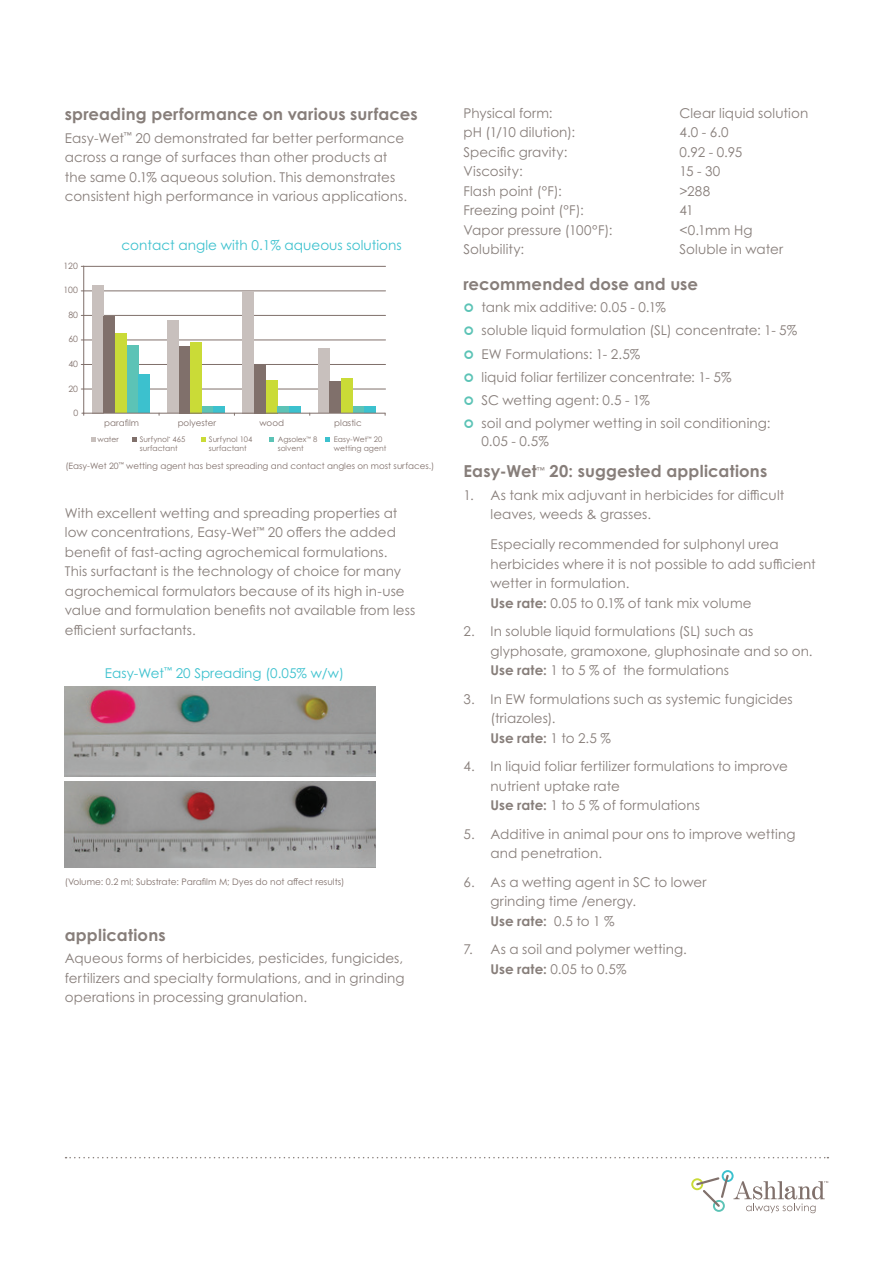
<style>
.page{position:relative;width:893px;height:1263px;background:#fff}
.page>*{position:absolute;margin:0;border:0;box-sizing:border-box;transform-origin:0 0}
.ASH_Head_mm{font:700 16.5px "Century Gothic Pro";letter-spacing:.01em;color:#877e7a}
.t1{font:13.65px "Century Gothic Pro";color:#3cc1ce}
.ASH_Body_mm{font:13.5px/19.5px "Century Gothic Pro";letter-spacing:.01em;color:#877e7a}
.ASH_Bullet_mm{font:13.5px/17.2px "Century Gothic Pro";letter-spacing:.01em;color:#877e7a}
.t2{font:13.5px "Century Gothic Pro";color:#3cc1ce}
.t3{font:9px "Century Gothic Pro";color:#80706b}
.t4{font:8.7px "Century Gothic Pro";color:#80706b}
.t5{font:7.65px/9.1px "Century Gothic Pro";color:#80706b}
.s1{font-weight:700}
</style>
<div class="page">
<svg style="left:691px;top:1170px;width:137px;height:43px"></svg>
<svg style="left:66px;top:1157px;width:762px;height:1px"></svg>
<img style="left:65px;top:686px;width:311px;height:90px">
<img style="left:65px;top:781px;width:310px;height:86px">
<hr style="left:81px;top:389px;width:305px;height:1px;background:#80706b">
<hr style="left:81px;top:364px;width:305px;height:1px;background:#80706b">
<hr style="left:81px;top:340px;width:305px;height:1px;background:#80706b">
<hr style="left:81px;top:315px;width:305px;height:1px;background:#80706b">
<hr style="left:81px;top:291px;width:305px;height:1px;background:#80706b">
<hr style="left:81px;top:266px;width:305px;height:1px;background:#80706b">
<div style="left:92px;top:285px;width:11px;height:128px;background:#c8c0bd"></div>
<div style="left:103px;top:317px;width:12px;height:96px;background:#80706b"></div>
<div style="left:115px;top:334px;width:12px;height:79px;background:#cadb37"></div>
<div style="left:127px;top:346px;width:11px;height:67px;background:#5cc3b6"></div>
<div style="left:138px;top:374px;width:12px;height:39px;background:#3cc1ce"></div>
<div style="left:167px;top:321px;width:12px;height:92px;background:#c8c0bd"></div>
<div style="left:179px;top:346px;width:12px;height:67px;background:#80706b"></div>
<div style="left:191px;top:342px;width:11px;height:71px;background:#cadb37"></div>
<div style="left:202px;top:407px;width:12px;height:6px;background:#5cc3b6"></div>
<div style="left:214px;top:407px;width:11px;height:6px;background:#3cc1ce"></div>
<div style="left:243px;top:291px;width:11px;height:122px;background:#c8c0bd"></div>
<div style="left:254px;top:364px;width:12px;height:49px;background:#80706b"></div>
<div style="left:266px;top:380px;width:11px;height:33px;background:#cadb37"></div>
<div style="left:277px;top:407px;width:12px;height:6px;background:#5cc3b6"></div>
<div style="left:289px;top:407px;width:12px;height:6px;background:#3cc1ce"></div>
<div style="left:318px;top:349px;width:12px;height:64px;background:#c8c0bd"></div>
<div style="left:330px;top:382px;width:11px;height:31px;background:#80706b"></div>
<div style="left:341px;top:378px;width:12px;height:35px;background:#cadb37"></div>
<div style="left:353px;top:407px;width:12px;height:6px;background:#5cc3b6"></div>
<div style="left:365px;top:407px;width:11px;height:6px;background:#3cc1ce"></div>
<hr style="left:83px;top:266px;width:1px;height:147px;background:#80706b">
<hr style="left:84px;top:413px;width:301px;height:1px;background:#80706b">
<svg style="left:91px;top:437px;width:5px;height:5px"></svg>
<svg style="left:132px;top:437px;width:5px;height:5px"></svg>
<svg style="left:201px;top:437px;width:5px;height:5px"></svg>
<svg style="left:269px;top:437px;width:5px;height:5px"></svg>
<svg style="left:326px;top:437px;width:4px;height:5px"></svg>
<p class="ASH_Head_mm" style="left:65px;top:104px;width:354px">spreading performance on various surfaces</p>
<p class="ASH_Body_mm" style="left:65px;top:128px;width:344px">Easy-Wet<sup>™</sup> 20 demonstrated far better performance across a range of surfaces than other products at the same 0.1% aqueous solution. This demonstrates consistent high performance in various applications.</p>
<p class="t4" style="left:63px;top:260px;width:16px">120</p>
<p class="t4" style="left:63px;top:285px;width:16px">100</p>
<p class="t4" style="left:68px;top:309px;width:11px">80</p>
<p class="t4" style="left:68px;top:334px;width:11px">60</p>
<p class="t4" style="left:68px;top:359px;width:11px">40</p>
<p class="t4" style="left:68px;top:383px;width:11px">20</p>
<p class="t4" style="left:74px;top:408px;width:6px">0</p>
<p class="t1" style="left:121px;top:236px;width:282px">contact angle with 0.1% aqueous solutions</p>
<p class="t4" style="left:104px;top:418px;width:36px">parafilm</p>
<p class="t4" style="left:178px;top:418px;width:40px">polyester</p>
<p class="t4" style="left:259px;top:418px;width:26px">wood</p>
<p class="t4" style="left:334px;top:418px;width:29px">plastic</p>
<p class="t5" style="left:97px;top:435px;width:23px">water</p>
<p class="t5" style="left:140px;top:435px;width:47px">Surfynol<sup>*</sup> 465 surfactant</p>
<p class="t5" style="left:209px;top:435px;width:45px">Surfynol 104 surfactant</p>
<p class="t5" style="left:278px;top:435px;width:41px">Agsolex<sup>™</sup> 8 solvent</p>
<p class="t5" style="left:334px;top:435px;width:54px">Easy-Wet<sup>™</sup> 20 wetting agent</p>
<p class="t4" style="left:65px;top:460px;width:370px">(Easy-Wet 20<sup>™</sup> wetting agent has best spreading and contact angles on most surfaces.)</p>
<p class="ASH_Body_mm" style="left:65px;top:503px;width:352px">With excellent wetting and spreading properties at low concentrations, Easy-Wet<sup>™</sup> 20 offers the added benefit of fast-acting agrochemical formulations.<br>This surfactant is the technology of choice for many agrochemical formulators because of its high in-use value and formulation benefits not available from less efficient surfactants.</p>
<p class="t2" style="left:105px;top:664px;width:241px">Easy-Wet<sup>™</sup> 20 Spreading (0.05% w/w)</p>
<p class="t3" style="left:65px;top:877px;width:281px">(Volume: 0.2 ml; Substrate: Parafilm M; Dyes do not affect results)</p>
<p class="ASH_Head_mm" style="left:65px;top:924px;width:102px">applications</p>
<p class="ASH_Body_mm" style="left:65px;top:948px;width:341px;text-align:justify">Aqueous forms of herbicides, pesticides, fungicides, fertilizers and specialty formulations, and in grinding operations in processing granulation.</p>
<p class="ASH_Body_mm" style="left:463px;top:103px;width:91px">Physical form:</p>
<p class="ASH_Body_mm" style="left:679px;top:103px;width:130px">Clear liquid solution</p>
<p class="ASH_Body_mm" style="left:463px;top:123px;width:113px">pH (1/10 dilution):</p>
<p class="ASH_Body_mm" style="left:679px;top:123px;width:51px">4.0 - 6.0</p>
<p class="ASH_Body_mm" style="left:463px;top:142px;width:106px">Specific gravity:</p>
<p class="ASH_Body_mm" style="left:679px;top:142px;width:64px">0.92 - 0.95</p>
<p class="ASH_Body_mm" style="left:463px;top:162px;width:61px">Viscosity:</p>
<p class="ASH_Body_mm" style="left:679px;top:162px;width:42px">15 - 30</p>
<p class="ASH_Body_mm" style="left:463px;top:181px;width:100px">Flash point (°F):</p>
<p class="ASH_Body_mm" style="left:679px;top:181px;width:32px">&gt;288</p>
<p class="ASH_Body_mm" style="left:463px;top:201px;width:122px">Freezing point (°F):</p>
<p class="ASH_Body_mm" style="left:679px;top:201px;width:16px">41</p>
<p class="ASH_Body_mm" style="left:463px;top:220px;width:151px">Vapor pressure (100°F):</p>
<p class="ASH_Body_mm" style="left:679px;top:220px;width:74px">&lt;0.1mm Hg</p>
<p class="ASH_Body_mm" style="left:463px;top:240px;width:62px">Solubility:</p>
<p class="ASH_Body_mm" style="left:679px;top:240px;width:105px">Soluble in water</p>
<p class="ASH_Head_mm" style="left:463px;top:274px;width:236px">recommended dose and use</p>
<p class="ASH_Bullet_mm" style="left:481px;top:299px;width:186px">tank mix additive: 0.05 - 0.1%</p>
<p class="ASH_Bullet_mm" style="left:481px;top:322px;width:317px">soluble liquid formulation (SL) concentrate: 1- 5%</p>
<p class="ASH_Bullet_mm" style="left:481px;top:345px;width:160px">EW Formulations: 1- 2.5%</p>
<p class="ASH_Bullet_mm" style="left:481px;top:368px;width:252px">liquid foliar fertilizer concentrate: 1- 5%</p>
<p class="ASH_Bullet_mm" style="left:481px;top:392px;width:170px">SC wetting agent: 0.5 - 1%</p>
<p class="ASH_Bullet_mm" style="left:481px;top:415px;width:291px">soil and polymer wetting in soil conditioning:<br>0.05 - 0.5%</p>
<p class="ASH_Head_mm" style="left:463px;top:461px;width:305px">Easy-Wet<sup>™</sup> 20: suggested applications</p>
<p class="ASH_Body_mm" style="left:490px;top:485px;width:295px;text-indent:-27px">1. As tank mix adjuvant in herbicides for difficult leaves, weeds &amp; grasses.</p>
<p class="ASH_Body_mm" style="left:490px;top:534px;width:327px">Especially recommended for sulphonyl urea herbicides where it is not possible to add sufficient wetter in formulation.<br><span class="s1">Use rate:</span> 0.05 to 0.1% of tank mix volume</p>
<p class="ASH_Body_mm" style="left:490px;top:621px;width:324px;text-indent:-27px">2. In soluble liquid formulations (SL) such as glyphosate, gramoxone, gluphosinate and so on.<br><span class="s1">Use rate:</span> 1 to 5 % of the formulations</p>
<p class="ASH_Body_mm" style="left:490px;top:689px;width:304px;text-indent:-27px">3. In EW formulations such as systemic fungicides (triazoles).<br><span class="s1">Use rate:</span> 1 to 2.5 %</p>
<p class="ASH_Body_mm" style="left:490px;top:756px;width:299px;text-indent:-27px">4. In liquid foliar fertilizer formulations to improve nutrient uptake rate<br><span class="s1">Use rate:</span> 1 to 5 % of formulations</p>
<p class="ASH_Body_mm" style="left:490px;top:824px;width:307px;text-indent:-27px">5. Additive in animal pour ons to improve wetting and penetration.</p>
<p class="ASH_Body_mm" style="left:490px;top:872px;width:217px;text-indent:-27px">6. As a wetting agent in SC to lower grinding time /energy.<br><span class="s1">Use rate:</span> 0.5 to 1 %</p>
<p class="ASH_Body_mm" style="left:490px;top:939px;width:198px;text-indent:-27px">7. As a soil and polymer wetting.<br><span class="s1">Use rate:</span> 0.05 to 0.5%</p>
</div>
